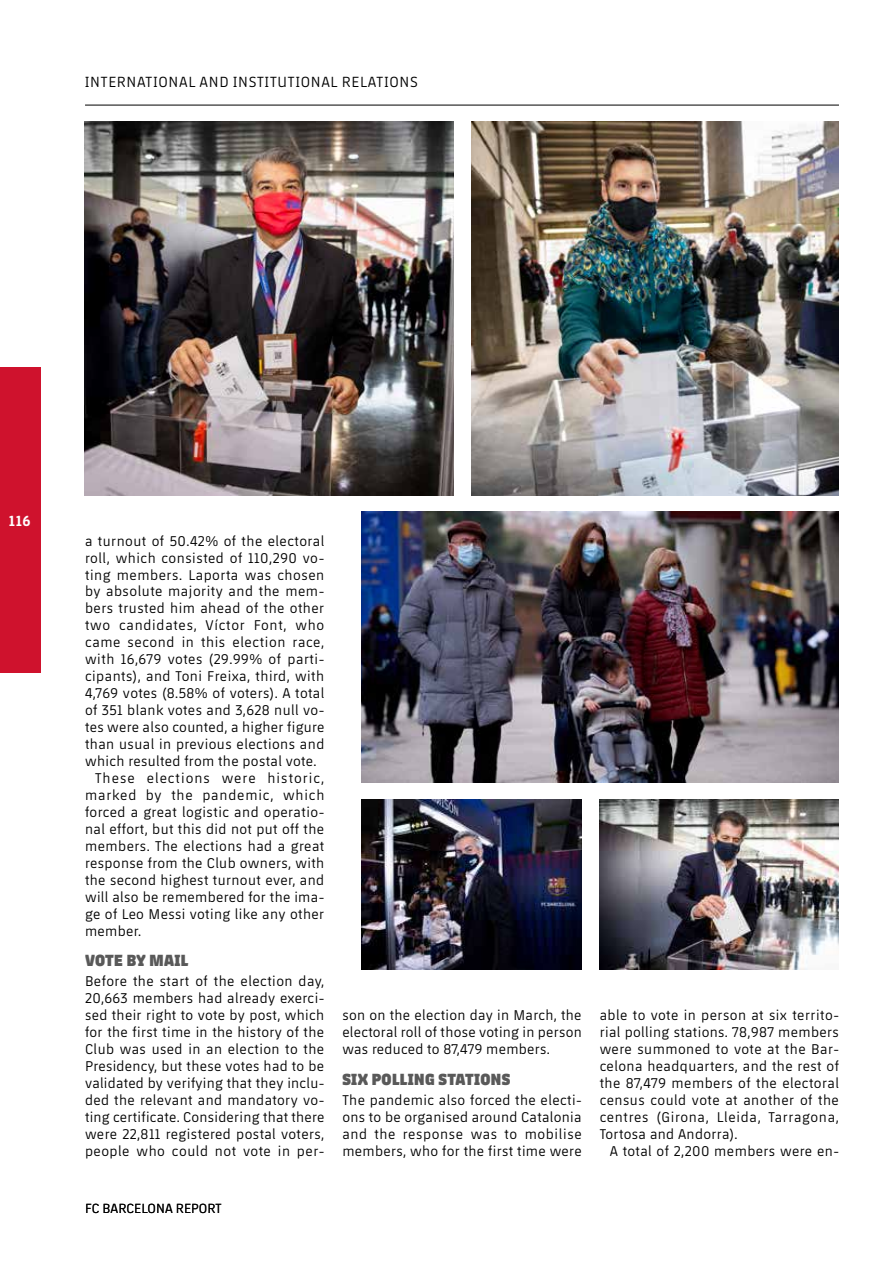
<style>
.page{position:relative;width:893px;height:1263px;background:#fff}
.page>*{position:absolute;margin:0;border:0;box-sizing:border-box;transform-origin:0 0}
.t1{font:800 16.5px "FCBARCELONA";letter-spacing:.025em;color:#595959}
.t2{font:15px "FCBARCELONA";letter-spacing:.045em;color:#000}
.t3{font:700 15px "FCBARCELONA";color:#fff}
.t4{font:14.4px/17px "FCBARCELONA";letter-spacing:.03em;color:#000;text-align:justify}
.t5{font:14.4px "FCBARCELONA";letter-spacing:.055em;color:#000}
.t6{font:14.4px "FCBARCELONA";letter-spacing:.07em;color:#000}
.t7{font:14.4px "FCBARCELONA";letter-spacing:.06em;color:#000}
.t8{font:13.5px "FCBARCELONA";letter-spacing:.01em;color:#000}
</style>
<div class="page">
<div style="left:0;top:367px;width:40px;height:305px;background:#cf122d"></div>
<img style="left:85px;top:122px;width:368px;height:373px">
<img style="left:471px;top:122px;width:368px;height:373px">
<img style="left:361px;top:511px;width:478px;height:272px">
<img style="left:361px;top:800px;width:221px;height:169px">
<img style="left:599px;top:800px;width:240px;height:169px">
<hr style="left:85px;top:105px;width:754px;height:1px;background:#000">
<p class="t2" style="left:85px;top:72px;width:334px">INTERNATIONAL AND INSTITUTIONAL RELATIONS</p>
<p class="t3" style="left:9px;top:510px;width:23px">116</p>
<p class="t4" style="left:85px;top:531px;width:241px">a turnout of 50.42% of the electoral</p>
<p class="t4" style="left:85px;top:548px;width:241px">roll, which consisted of 110,290 vo-</p>
<p class="t4" style="left:85px;top:565px;width:241px">ting members. Laporta was chosen</p>
<p class="t4" style="left:85px;top:582px;width:241px">by absolute majority and the mem-</p>
<p class="t4" style="left:85px;top:599px;width:241px">bers trusted him ahead of the other</p>
<p class="t5" style="left:85px;top:616px;width:241px">two candidates, Víctor Font, who</p>
<p class="t4" style="left:85px;top:633px;width:241px">came second in this election race,</p>
<p class="t4" style="left:85px;top:650px;width:241px">with 16,679 votes (29.99% of parti-</p>
<p class="t4" style="left:85px;top:667px;width:241px">cipants), and Toni Freixa, third, with</p>
<p class="t4" style="left:85px;top:684px;width:241px">4,769 votes (8.58% of voters). A total</p>
<p class="t4" style="left:85px;top:701px;width:241px">of 351 blank votes and 3,628 null vo-</p>
<p class="t4" style="left:85px;top:718px;width:241px">tes were also counted, a higher figure</p>
<p class="t4" style="left:85px;top:735px;width:241px">than usual in previous elections and</p>
<p class="t4" style="left:85px;top:752px;width:233px">which resulted from the postal vote.</p>
<p class="t6" style="left:95px;top:769px;width:231px">These elections were historic,</p>
<p class="t7" style="left:85px;top:786px;width:241px">marked by the pandemic, which</p>
<p class="t4" style="left:85px;top:803px;width:241px">forced a great logistic and operatio-</p>
<p class="t4" style="left:85px;top:820px;width:241px">nal effort, but this did not put off the</p>
<p class="t4" style="left:85px;top:837px;width:241px">members. The elections had a great</p>
<p class="t4" style="left:85px;top:854px;width:241px">response from the Club owners, with</p>
<p class="t4" style="left:85px;top:870px;width:241px">the second highest turnout ever, and</p>
<p class="t4" style="left:85px;top:887px;width:241px">will also be remembered for the ima-</p>
<p class="t4" style="left:85px;top:904px;width:241px">ge of Leo Messi voting like any other</p>
<p class="t4" style="left:85px;top:921px;width:58px">member.</p>
<p class="t1" style="left:85px;top:948px;width:105px">VOTE BY MAIL</p>
<p class="t4" style="left:85px;top:972px;width:241px">Before the start of the election day, 20,663 members had already exerci&shy;sed their right to vote by post, which for the first time in the history of the Club was used in an election to the Presidency, but these votes had to be validated by verifying that they inclu&shy;ded the relevant and mandatory vo&shy;ting certificate. Considering that there were 22,811 registered postal voters, people who could not vote in per-</p>
<p class="t8" style="left:85px;top:1199px;width:138px">FC BARCELONA REPORT</p>
<p class="t4" style="left:342px;top:1006px;width:241px">son on the election day in March, the electoral roll of those voting in person was reduced to 87,479 members.</p>
<p class="t1" style="left:342px;top:1067px;width:170px">SIX POLLING STATIONS</p>
<p class="t4" style="left:342px;top:1091px;width:241px">The pandemic also forced the electi&shy;ons to be organised around Catalonia and the response was to mobilise members, who for the first time were</p>
<p class="t4" style="left:600px;top:1006px;width:241px">able to vote in person at six territo&shy;rial polling stations. 78,987 members were summoned to vote at the Bar&shy;celona headquarters, and the rest of the 87,479 members of the electoral census could vote at another of the centres (Girona, Lleida, Tarragona, Tortosa and Andorra).</p>
<p class="t4" style="left:610px;top:1142px;width:231px">A total of 2,200 members were en-</p>
</div>
